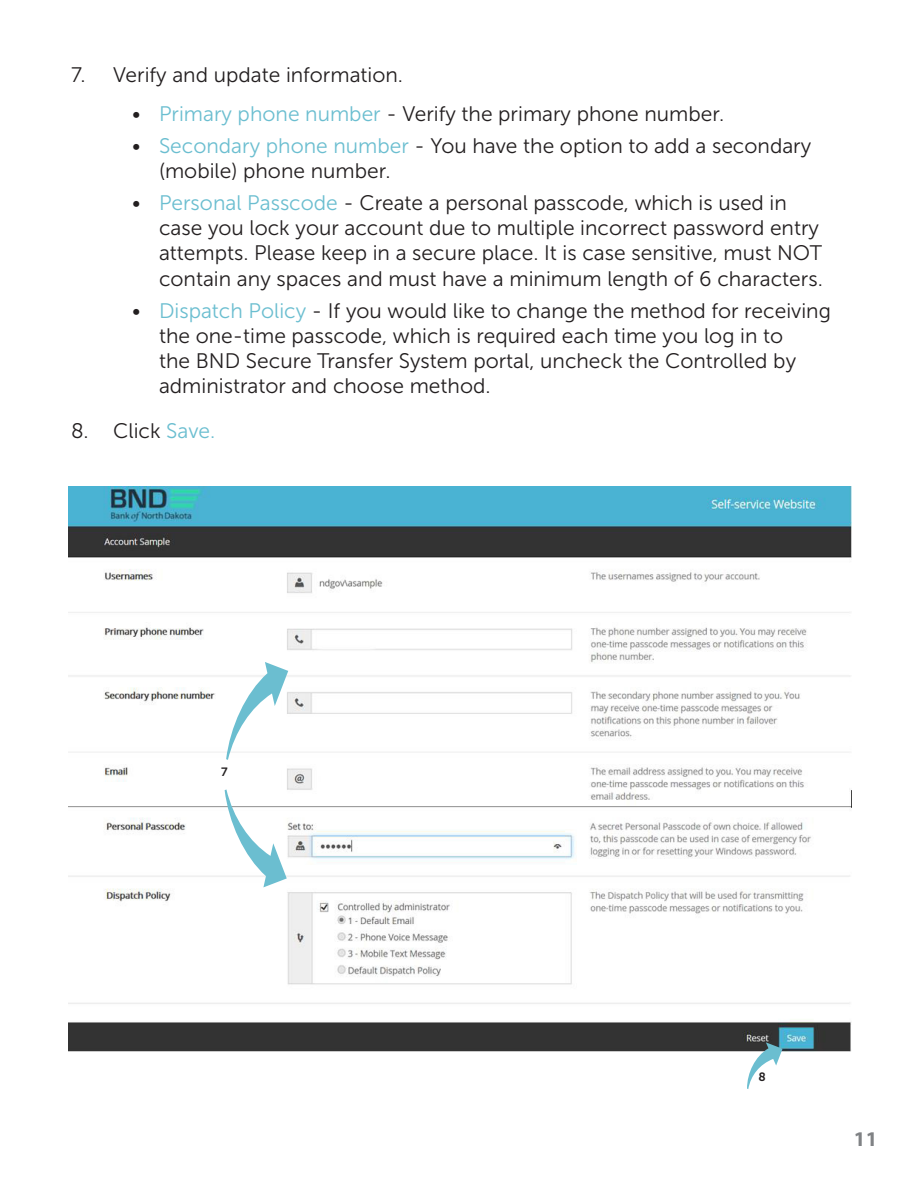
<style>
.page{position:relative;width:918px;height:1188px;background:#fff}
.page>*{position:absolute;margin:0;border:0;box-sizing:border-box;transform-origin:0 0}
.t1{font:21px/25.2px "Museo Sans 300";color:#231f20}
.t2{font:700 21px "Myriad Pro";color:#808285}
.t3{font:12px "Museo Sans 700";color:#231f20}
.s1{color:#6bbed0}
</style>
<div class="page">
<img style="left:69px;top:486px;width:783px;height:566px">
<svg style="left:225px;top:789px;width:62px;height:98px"></svg>
<svg style="left:226px;top:662px;width:62px;height:98px"></svg>
<svg style="left:747px;top:1042px;width:36px;height:47px"></svg>
<p class="t1" style="left:71px;top:63px;width:333px">7. Verify and update information.</p>
<p class="t1" style="left:132px;top:101px;width:594px">• <span class="s1">Primary phone number</span> - Verify the primary phone number.</p>
<p class="t1" style="left:159px;top:133px;width:654px;text-indent:-27px">• <span class="s1">Secondary phone number</span> - You have the option to add a secondary (mobile) phone number.</p>
<p class="t1" style="left:159px;top:190px;width:665px;text-indent:-27px">• <span class="s1">Personal Passcode</span> - Create a personal passcode, which is used in case you lock your account due to multiple incorrect password entry attempts. Please keep in a secure place. It is case sensitive, must NOT contain any spaces and must have a minimum length of 6 characters.</p>
<p class="t1" style="left:159px;top:298px;width:673px;text-indent:-27px">• <span class="s1">Dispatch Policy</span> - If you would like to change the method for receiving the one-time passcode, which is required each time you log in to<br>the BND Secure Transfer System portal, uncheck the Controlled by administrator and choose method.</p>
<p class="t1" style="left:71px;top:418px;width:146px">8. Click <span class="s1">Save.</span></p>
<p class="t3" style="left:221px;top:766px;width:8px">7</p>
<p class="t3" style="left:758px;top:1070px;width:9px">8</p>
<p class="t2" style="left:854px;top:1125px;width:25px">11</p>
</div>
